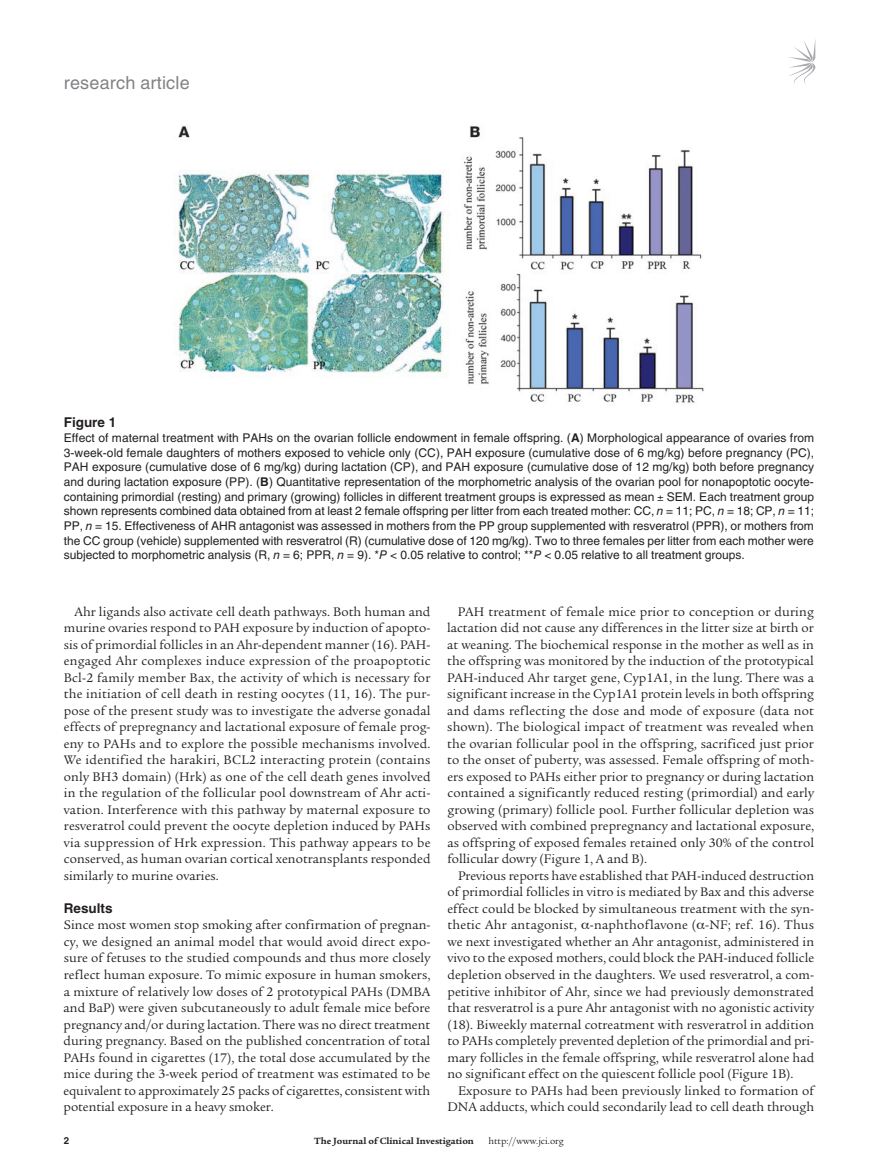
<style>
.page{position:relative;width:878px;height:1174px;background:#fff}
.page>*{position:absolute;margin:0;border:0;box-sizing:border-box;transform-origin:0 0}
.t1{font:18px "Helvetica LT Std";letter-spacing:.01em;color:#808285}
.t2{font:13.5px/16.5px "Legacy Serif Std";color:#231f20;text-align:justify}
.t3{font:700 13.5px "Helvetica LT Std";color:#231f20}
.t4{font:12px/14.7px "Helvetica LT Std";color:#231f20;text-align:justify}
.t5{font:700 9.75px "Legacy Serif Std";color:#231f20}
.t6{font:9.75px "Legacy Serif Std";color:#231f20}
.s1{font-weight:700}
.s2{font-style:italic}
</style>
<div class="page">
<svg style="left:789px;top:41px;width:26px;height:44px"></svg>
<img style="left:173px;top:126px;width:531px;height:277px">
<h1 class="t1" style="left:64px;top:72px;width:127px">research article</h1>
<p class="t3" style="left:64px;top:414px;width:51px">Figure 1</p>
<p class="t4" style="left:64px;top:430px;width:752px">Effect of maternal treatment with PAHs on the ovarian follicle endowment in female offspring. (<span class="s1">A</span>) Morphological appearance of ovaries from 3-week-old female daughters of mothers exposed to vehicle only (CC), PAH exposure (cumulative dose of 6 mg/kg) before pregnancy (PC), PAH exposure (cumulative dose of 6 mg/kg) during lactation (CP), and PAH exposure (cumulative dose of 12 mg/kg) both before pregnancy and during lactation exposure (PP). (<span class="s1">B</span>) Quantitative representation of the morphometric analysis of the ovarian pool for nonapoptotic oocyte&shy;containing primordial (resting) and primary (growing) follicles in different treatment groups is expressed as mean SEM. Each treatment group shown represents combined data obtained from at least 2 female offspring per litter from each treated mother: CC, <span class="s2">n</span> = 11; PC, <span class="s2">n</span> = 18; CP, <span class="s2">n</span> = 11; PP, <span class="s2">n</span> = 15. Effectiveness of AHR antagonist was assessed in mothers from the PP group supplemented with resveratrol (PPR), or mothers from the CC group (vehicle) supplemented with resveratrol (R) (cumulative dose of 120 mg/kg). Two to three females per litter from each mother were subjected to morphometric analysis (R, <span class="s2">n</span> = 6; PPR, <span class="s2">n</span> = 9). *<span class="s2">P</span> &lt; 0.05 relative to control; **<span class="s2">P</span> &lt; 0.05 relative to all treatment groups.</p>
<p class="t2" style="left:64px;top:603px;width:368px;text-indent:11px">Ahr ligands also activate cell death pathways. Both human and murine ovaries respond to PAH exposure by induction of apopto&shy;sis of primordial follicles in an Ahr-dependent manner (16). PAH&shy;engaged Ahr complexes induce expression of the proapoptotic Bcl-2 family member Bax, the activity of which is necessary for the initiation of cell death in resting oocytes (11, 16). The pur&shy;pose of the present study was to investigate the adverse gonadal effects of prepregnancy and lactational exposure of female prog&shy;eny to PAHs and to explore the possible mechanisms involved.<br>We identified the harakiri, BCL2 interacting protein (contains only BH3 domain) (Hrk) as one of the cell death genes involved in the regulation of the follicular pool downstream of Ahr acti&shy;vation. Interference with this pathway by maternal exposure to resveratrol could prevent the oocyte depletion induced by PAHs via suppression of Hrk expression. This pathway appears to be conserved, as human ovarian cortical xenotransplants responded similarly to murine ovaries.</p>
<p class="t3" style="left:64px;top:900px;width:50px">Results</p>
<p class="t2" style="left:63px;top:917px;width:368px">Since most women stop smoking after confirmation of pregnan&shy;cy, we designed an animal model that would avoid direct expo&shy;sure of fetuses to the studied compounds and thus more closely reflect human exposure. To mimic exposure in human smokers, a mixture of relatively low doses of 2 prototypical PAHs (DMBA and BaP) were given subcutaneously to adult female mice before pregnancy and/or during lactation. There was no direct treatment during pregnancy. Based on the published concentration of total PAHs found in cigarettes (17), the total dose accumulated by the mice during the 3-week period of treatment was estimated to be equivalent to approximately 25 packs of cigarettes, consistent with potential exposure in a heavy smoker.</p>
<p class="t2" style="left:447px;top:603px;width:368px;text-indent:11px">PAH treatment of female mice prior to conception or during lactation did not cause any differences in the litter size at birth or at weaning. The biochemical response in the mother as well as in the offspring was monitored by the induction of the prototypical PAH-induced Ahr target gene, Cyp1A1, in the lung. There was a significant increase in the Cyp1A1 protein levels in both offspring and dams reflecting the dose and mode of exposure (data not shown). The biological impact of treatment was revealed when the ovarian follicular pool in the offspring, sacrificed just prior to the onset of puberty, was assessed. Female offspring of moth&shy;ers exposed to PAHs either prior to pregnancy or during lactation contained a significantly reduced resting (primordial) and early growing (primary) follicle pool. Further follicular depletion was observed with combined prepregnancy and lactational exposure, as offspring of exposed females retained only 30% of the control follicular dowry (Figure 1, A and B).</p>
<p class="t2" style="left:447px;top:867px;width:368px;text-indent:11px">Previous reports have established that PAH-induced destruction of primordial follicles in vitro is mediated by Bax and this adverse effect could be blocked by simultaneous treatment with the syn&shy;thetic Ahr antagonist, -naphthoflavone ( -NF; ref. 16). Thus we next investigated whether an Ahr antagonist, administered in vivo to the exposed mothers, could block the PAH-induced follicle depletion observed in the daughters. We used resveratrol, a com&shy;petitive inhibitor of Ahr, since we had previously demonstrated that resveratrol is a pure Ahr antagonist with no agonistic activity (18). Biweekly maternal cotreatment with resveratrol in addition to PAHs completely prevented depletion of the primordial and pri&shy;mary follicles in the female offspring, while resveratrol alone had no significant effect on the quiescent follicle pool (Figure 1B).</p>
<p class="t2" style="left:447px;top:1082px;width:368px;text-align:right">Exposure to PAHs had been previously linked to formation of<br>DNA adducts, which could secondarily lead to cell death through</p>
<p class="t5" style="left:314px;top:1135px;width:161px">The Journal of Clinical Investigation</p>
<p class="t6" style="left:488px;top:1135px;width:77px">http://www.jci.org</p>
</div>
